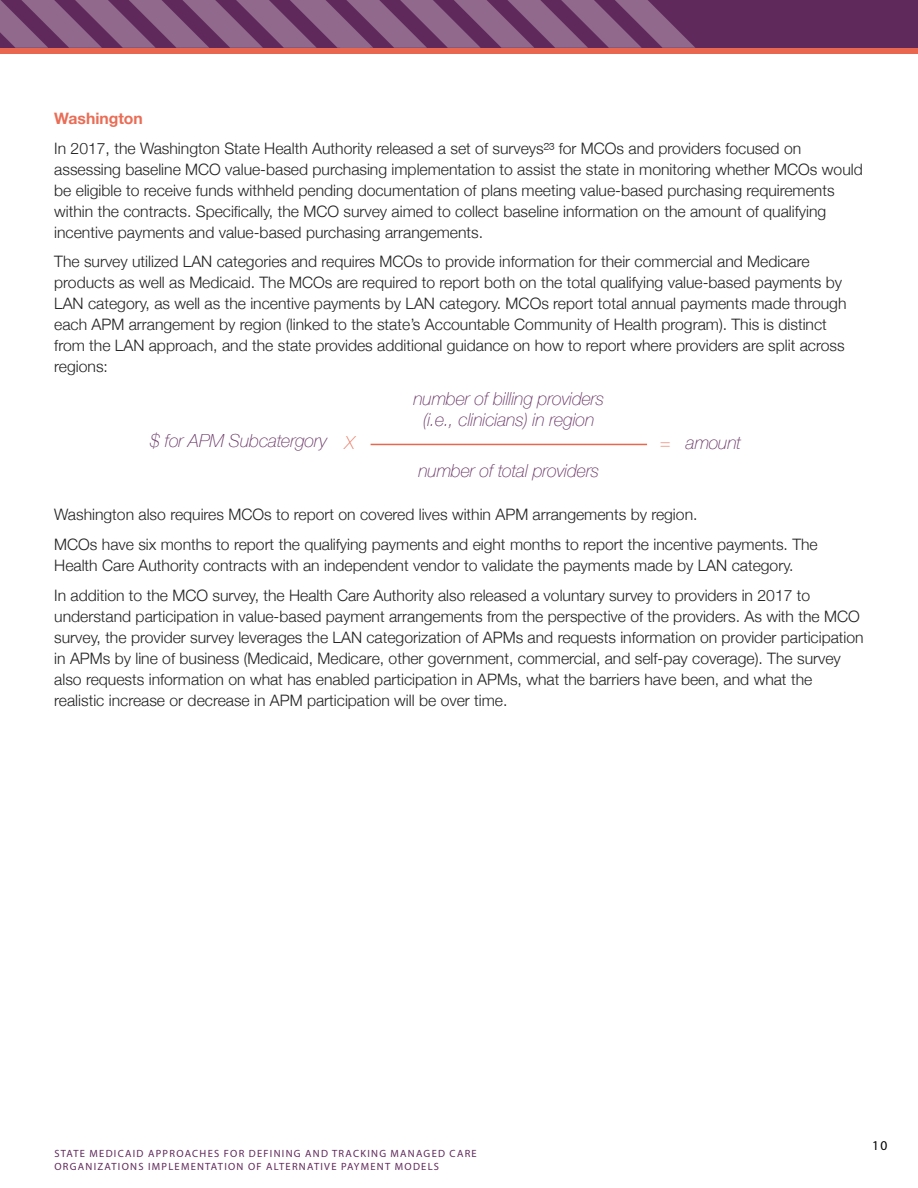
<style>
.page{position:relative;width:918px;height:1188px;background:#fff}
.page>*{position:absolute;margin:0;border:0;box-sizing:border-box;transform-origin:0 0}
.t1{font:italic 100 18px/21.6px "Helvetica Neue";letter-spacing:-.01em;color:#663162;text-align:center}
.t2{font:italic 100 18px "Helvetica Neue";color:#ea6d56}
.t3{font:300 15.75px/21px "Helvetica Neue";color:#222223}
.t4{font:700 15.75px "Helvetica Neue";color:#ea6d56}
.t5{font:13.5px "Myriad Pro";color:#000}
.t6{font:10.5px/12.6px "Myriad Pro";letter-spacing:.12em;color:#60295b}
.s1{color:#ea6d56}
</style>
<div class="page">
<div style="left:0;top:0;width:918px;height:49px;background:#60295b"></div>
<div style="left:0;top:48px;width:918px;height:5px;background:#e9674f"></div>
<svg style="left:0;top:0;width:695px;height:48px"></svg>
<hr style="left:371px;top:444px;width:276px;height:1px;background:#e9674f">
<p class="t4" style="left:54px;top:106px;width:90px">Washington</p>
<p class="t3" style="left:54px;top:136px;width:810px">In 2017, the Washington State Health Authority released a set of surveys²³ for MCOs and providers focused on assessing baseline MCO value-based purchasing implementation to assist the state in monitoring whether MCOs would be eligible to receive funds withheld pending documentation of plans meeting value-based purchasing requirements within the contracts. Specifically, the MCO survey aimed to collect baseline information on the amount of qualifying incentive payments and value-based purchasing arrangements.</p>
<p class="t3" style="left:54px;top:250px;width:794px">The survey utilized LAN categories and requires MCOs to provide information for their commercial and Medicare products as well as Medicaid. The MCOs are required to report both on the total qualifying value-based payments by LAN category, as well as the incentive payments by LAN category. MCOs report total annual payments made through each APM arrangement by region (linked to the state’s Accountable Community of Health program). This is distinct from the LAN approach, and the state provides additional guidance on how to report where providers are split across regions:</p>
<p class="t1" style="left:413px;top:386px;width:192px">number of billing providers (i.e., clinicians) in region</p>
<p class="t1" style="left:418px;top:459px;width:182px">number of total providers</p>
<p class="t1" style="left:150px;top:428px;width:206px">$ for APM Subcatergory <span class="s1">X</span></p>
<p class="t2" style="left:660px;top:429px;width:12px">=</p>
<p class="t1" style="left:686px;top:431px;width:57px">amount</p>
<p class="t3" style="left:54px;top:499px;width:765px;line-height:29.7px">Washington also requires MCOs to report on covered lives within APM arrangements by region.<br>MCOs have six months to report the qualifying payments and eight months to report the incentive payments. The</p>
<p class="t3" style="left:54px;top:549px;width:758px;line-height:29.7px">Health Care Authority contracts with an independent vendor to validate the payments made by LAN category.<br>In addition to the MCO survey, the Health Care Authority also released a voluntary survey to providers in 2017 to</p>
<p class="t3" style="left:54px;top:604px;width:811px">understand participation in value-based payment arrangements from the perspective of the providers. As with the MCO survey, the provider survey leverages the LAN categorization of APMs and requests information on provider participation in APMs by line of business (Medicaid, Medicare, other government, commercial, and self-pay coverage). The survey also requests information on what has enabled participation in APMs, what the barriers have been, and what the realistic increase or decrease in APM participation will be over time.</p>
<p class="t6" style="left:54px;top:1147px;width:424px">STATE MEDICAID APPROACHES FOR DEFINING AND TRACKING MANAGED CARE<br>ORGANIZATIONS IMPLEMENTATION OF ALTERNATIVE PAYMENT MODELS</p>
<p class="t5" style="left:872px;top:1137px;width:17px">10</p>
</div>
